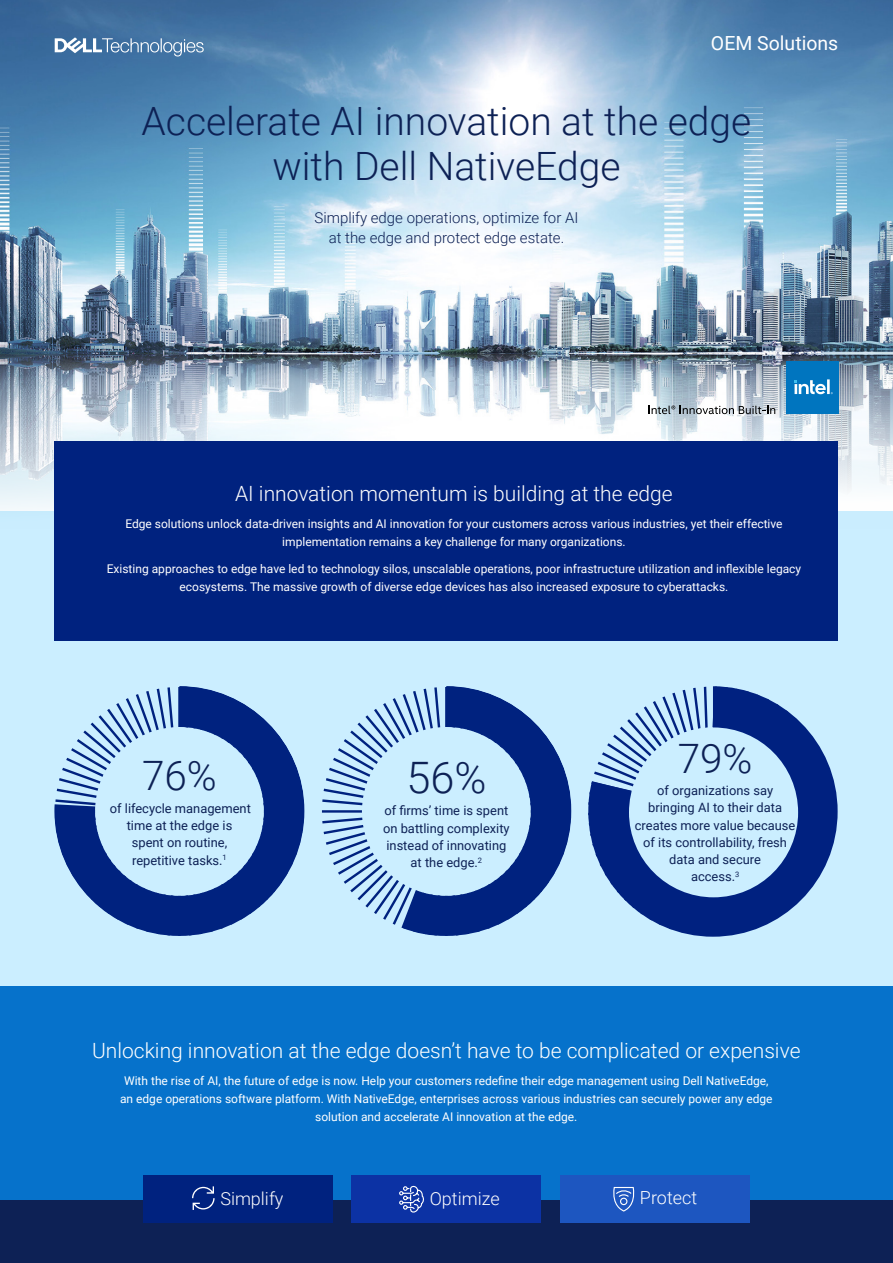
<style>
.page{position:relative;width:893px;height:1263px;background:#fff}
.page>*{position:absolute;margin:0;border:0;box-sizing:border-box;transform-origin:0 0}
.t1{font:300 43.35px "Roboto";color:#0d2155}
.t2{font:300 40.5px "Roboto";color:#0d2155}
.t3{font:300 39px/45px "Roboto";color:#0d2155;text-align:center}
.t4{font:300 21px "Roboto";color:#fff}
.t5{font:19.5px "Roboto";color:#fff}
.t6{font:300 18px "Roboto";color:#fff}
.t7{font:300 15px/20.2px "Roboto";color:#0d2155;text-align:center}
.t8{font:12.9px/17.2px "Roboto";color:#0d2155;text-align:center}
.t9{font:12px/18px "Roboto";color:#fff;text-align:center}
</style>
<div class="page">
<div style="left:0;top:512px;width:893px;height:475px;background:#cbeeff"></div>
<svg style="left:588px;top:686px;width:250px;height:251px;fill:#002180"></svg>
<div style="left:629px;top:727px;width:169px;height:170px;background:#cbeeff;border-radius:50%"></div>
<img style="left:0;top:0;width:893px;height:528px">
<div style="left:0;top:986px;width:893px;height:237px;background:#0672cb"></div>
<div style="left:0;top:1200px;width:893px;height:63px;background:#0d2155"></div>
<svg style="left:649px;top:406px;width:126px;height:8px"></svg>
<div style="left:786px;top:361px;width:53px;height:53px;background:#0075bf"></div>
<svg style="left:794px;top:379px;width:39px;height:15px"></svg>
<div style="left:143px;top:1175px;width:190px;height:48px;background:#00227f"></div>
<svg style="left:192px;top:1186px;width:23px;height:24px"></svg>
<div style="left:352px;top:1175px;width:189px;height:48px;background:#0c32a4"></div>
<svg style="left:399px;top:1185px;width:25px;height:28px"></svg>
<div style="left:560px;top:1175px;width:190px;height:48px;background:#1d56c0"></div>
<svg style="left:613px;top:1186px;width:22px;height:26px"></svg>
<svg style="left:54px;top:686px;width:250px;height:250px"></svg>
<svg style="left:321px;top:686px;width:251px;height:250px"></svg>
<div style="left:55px;top:441px;width:783px;height:199px;background:#00227f"></div>
<svg style="left:55px;top:37px;width:149px;height:19px;background:#6d93b8"></svg>
<h3 class="t5" style="left:711px;top:30px;width:129px">OEM Solutions</h3>
<h3 class="t3" style="left:142px;top:97px;width:611px">Accelerate AI innovation at the edge with Dell NativeEdge</h3>
<p class="t7" style="left:315px;top:207px;width:265px">Simplify edge operations, optimize for AI at the edge and protect edge estate.</p>
<h3 class="t4" style="left:235px;top:478px;width:439px">AI innovation momentum is building at the edge</h3>
<p class="t9" style="left:125px;top:514px;width:659px">Edge solutions unlock data-driven insights and AI innovation for your customers across various industries, yet their effective implementation remains a key challenge for many organizations.</p>
<p class="t9" style="left:107px;top:559px;width:696px">Existing approaches to edge have led to technology silos, unscalable operations, poor infrastructure utilization and inflexible legacy ecosystems. The massive growth of diverse edge devices has also increased exposure to cyberattacks.</p>
<h2 class="t2" style="left:142px;top:747px;width:76px">76%</h2>
<p class="t8" style="left:110px;top:799px;width:143px">of lifecycle management time at the edge is<br>spent on routine, repetitive tasks.<sup>1</sup></p>
<h1 class="t1" style="left:406px;top:747px;width:82px">56%</h1>
<p class="t8" style="left:383px;top:802px;width:128px">of firms’ time is spent on battling complexity instead of innovating at the edge.<sup>2</sup></p>
<h2 class="t2" style="left:678px;top:730px;width:76px">79%</h2>
<p class="t8" style="left:635px;top:781px;width:162px">of organizations say bringing AI to their data creates more value because of its controllability, fresh data and secure<br>access.<sup>3</sup></p>
<h3 class="t4" style="left:92px;top:1035px;width:710px">Unlocking innovation at the edge doesn’t have to be complicated or expensive</h3>
<p class="t9" style="left:120px;top:1071px;width:654px">With the rise of AI, the future of edge is now. Help your customers redefine their edge management using Dell NativeEdge, an edge operations software platform. With NativeEdge, enterprises across various industries can securely power any edge solution and accelerate AI innovation at the edge.</p>
<h3 class="t6" style="left:220px;top:1185px;width:65px">Simplify</h3>
<h3 class="t6" style="left:430px;top:1186px;width:71px">Optimize</h3>
<h3 class="t6" style="left:640px;top:1185px;width:59px">Protect</h3>
</div>
